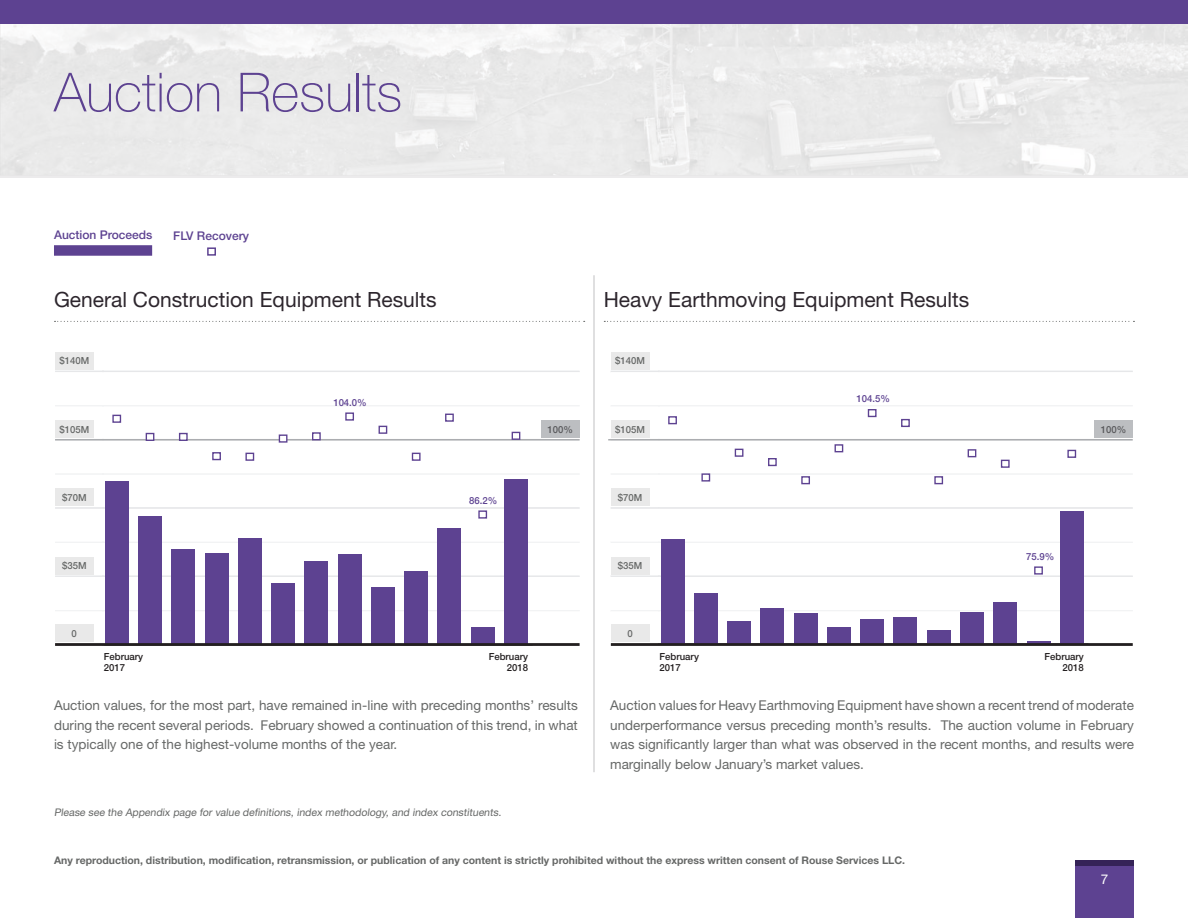
<style>
.page{position:relative;width:1188px;height:918px;background:#fff}
.page>*{position:absolute;margin:0;border:0;box-sizing:border-box;transform-origin:0 0}
.t1{font:100 54px "Helvetica Neue LT Std";color:#5d4291}
.t2{font:21px "Helvetica Neue LT Std";color:#2d262d}
.t3{font:13.5px/19.5px "Helvetica Neue LT Std";color:#666867;text-align:justify}
.t4{font:13.5px "Helvetica Neue LT Std";color:#fff}
.t5{font:500 12px "Helvetica Neue LT Std";color:#5d4291}
.t6{font:700 10.5px "Helvetica Neue LT Std";color:#666867}
.t7{font:10.5px "Helvetica Neue LT Std";color:#666867}
.t8{font:500 9.75px/11.7px "Helvetica Neue LT Std";color:#231f20}
.t9{font:500 9.75px "Helvetica Neue LT Std";color:#666867}
.t10{font:500 9.75px "Helvetica Neue LT Std";color:#5d4291}
.t11{font:500 9.75px "Helvetica Neue LT Std";color:#58585b}
</style>
<div class="page">
<div style="left:1075px;top:860px;width:59px;height:58px;background:#5d4291"></div>
<div style="left:1075px;top:860px;width:59px;height:6px;background:#352357"></div>
<div style="left:0;top:0;width:1188px;height:176px;background:#eaeaea"></div>
<div style="left:0;top:0;width:1188px;height:24px;background:#5d4291"></div>
<hr style="left:0;top:176px;width:1188px;height:2px;background:#e8e7e8">
<hr style="left:611px;top:405px;width:522px;height:1px;background:#f2f3f4">
<hr style="left:611px;top:440px;width:522px;height:1px;background:#f2f3f4">
<hr style="left:611px;top:474px;width:522px;height:1px;background:#f2f3f4">
<hr style="left:611px;top:542px;width:522px;height:1px;background:#f2f3f4">
<hr style="left:611px;top:610px;width:522px;height:1px;background:#f2f3f4">
<hr style="left:611px;top:371px;width:522px;height:1px;background:#e6e7e9">
<hr style="left:611px;top:507px;width:522px;height:2px;background:#e6e7e9">
<hr style="left:611px;top:576px;width:522px;height:1px;background:#e6e7e9">
<div style="left:1094px;top:420px;width:39px;height:18px;background:#bcbec1"></div>
<div style="left:661px;top:539px;width:24px;height:105px;background:#5d4291"></div>
<div style="left:694px;top:593px;width:24px;height:51px;background:#5d4291"></div>
<div style="left:727px;top:622px;width:24px;height:22px;background:#5d4291"></div>
<div style="left:760px;top:608px;width:24px;height:36px;background:#5d4291"></div>
<div style="left:794px;top:613px;width:24px;height:31px;background:#5d4291"></div>
<div style="left:827px;top:627px;width:24px;height:17px;background:#5d4291"></div>
<div style="left:860px;top:620px;width:24px;height:24px;background:#5d4291"></div>
<div style="left:893px;top:617px;width:24px;height:27px;background:#5d4291"></div>
<div style="left:927px;top:630px;width:24px;height:14px;background:#5d4291"></div>
<div style="left:960px;top:613px;width:24px;height:31px;background:#5d4291"></div>
<div style="left:993px;top:602px;width:24px;height:42px;background:#5d4291"></div>
<hr style="left:1027px;top:641px;width:24px;height:3px;background:#5d4291">
<div style="left:1060px;top:511px;width:24px;height:133px;background:#5d4291"></div>
<hr style="left:611px;top:643px;width:522px;height:3px;background:#231f20">
<div style="left:611px;top:352px;width:38px;height:17px;background:#e9e9e9"></div>
<div style="left:611px;top:420px;width:38px;height:18px;background:#e9e9e9"></div>
<div style="left:611px;top:489px;width:38px;height:17px;background:#e9e9e9"></div>
<div style="left:611px;top:557px;width:38px;height:17px;background:#e9e9e9"></div>
<div style="left:611px;top:625px;width:38px;height:17px;background:#e9e9e9"></div>
<hr style="left:608px;top:439px;width:525px;height:1px;background:#a7a9ac">
<div style="left:668px;top:416px;width:9px;height:8px;border:1px solid #5d4291"></div>
<div style="left:701px;top:473px;width:9px;height:9px;border:1px solid #5d4291"></div>
<div style="left:735px;top:449px;width:8px;height:8px;border:1px solid #5d4291"></div>
<div style="left:768px;top:458px;width:9px;height:8px;border:1px solid #5d4291"></div>
<div style="left:801px;top:476px;width:9px;height:8px;border:1px solid #5d4291"></div>
<div style="left:835px;top:444px;width:8px;height:8px;border:1px solid #5d4291"></div>
<div style="left:868px;top:409px;width:9px;height:8px;border:1px solid #5d4291"></div>
<div style="left:901px;top:419px;width:9px;height:8px;border:1px solid #5d4291"></div>
<div style="left:934px;top:476px;width:9px;height:8px;border:1px solid #5d4291"></div>
<div style="left:968px;top:449px;width:8px;height:8px;border:1px solid #5d4291"></div>
<div style="left:1001px;top:460px;width:9px;height:8px;border:1px solid #5d4291"></div>
<div style="left:1034px;top:566px;width:9px;height:9px;border:1px solid #5d4291"></div>
<div style="left:1067px;top:450px;width:9px;height:8px;border:1px solid #5d4291"></div>
<div style="left:541px;top:420px;width:39px;height:18px;background:#bcbec1"></div>
<hr style="left:55px;top:405px;width:525px;height:1px;background:#f2f3f4">
<hr style="left:55px;top:440px;width:525px;height:1px;background:#f2f3f4">
<hr style="left:55px;top:474px;width:525px;height:1px;background:#f2f3f4">
<hr style="left:55px;top:542px;width:525px;height:1px;background:#f2f3f4">
<hr style="left:55px;top:610px;width:525px;height:1px;background:#f2f3f4">
<hr style="left:55px;top:371px;width:525px;height:1px;background:#e6e7e9">
<hr style="left:55px;top:507px;width:525px;height:2px;background:#e6e7e9">
<hr style="left:55px;top:576px;width:525px;height:1px;background:#e6e7e9">
<div style="left:105px;top:481px;width:24px;height:164px;background:#5d4291"></div>
<div style="left:138px;top:517px;width:24px;height:128px;background:#5d4291"></div>
<div style="left:171px;top:550px;width:24px;height:95px;background:#5d4291"></div>
<div style="left:205px;top:553px;width:24px;height:92px;background:#5d4291"></div>
<div style="left:238px;top:538px;width:24px;height:107px;background:#5d4291"></div>
<div style="left:271px;top:583px;width:24px;height:62px;background:#5d4291"></div>
<div style="left:304px;top:561px;width:24px;height:84px;background:#5d4291"></div>
<div style="left:338px;top:554px;width:24px;height:91px;background:#5d4291"></div>
<div style="left:371px;top:588px;width:24px;height:57px;background:#5d4291"></div>
<div style="left:404px;top:572px;width:24px;height:73px;background:#5d4291"></div>
<div style="left:437px;top:528px;width:24px;height:117px;background:#5d4291"></div>
<div style="left:471px;top:627px;width:24px;height:18px;background:#5d4291"></div>
<div style="left:504px;top:480px;width:24px;height:165px;background:#5d4291"></div>
<hr style="left:55px;top:643px;width:525px;height:3px;background:#231f20">
<div style="left:55px;top:352px;width:39px;height:17px;background:#e9e9e9"></div>
<div style="left:55px;top:420px;width:39px;height:18px;background:#e9e9e9"></div>
<div style="left:55px;top:489px;width:39px;height:17px;background:#e9e9e9"></div>
<div style="left:55px;top:557px;width:39px;height:17px;background:#e9e9e9"></div>
<div style="left:55px;top:625px;width:39px;height:17px;background:#e9e9e9"></div>
<hr style="left:55px;top:439px;width:525px;height:1px;background:#a7a9ac">
<div style="left:112px;top:415px;width:9px;height:8px;border:1px solid #5d4291"></div>
<div style="left:146px;top:433px;width:8px;height:8px;border:1px solid #5d4291"></div>
<div style="left:179px;top:433px;width:9px;height:8px;border:1px solid #5d4291"></div>
<div style="left:212px;top:452px;width:9px;height:8px;border:1px solid #5d4291"></div>
<div style="left:245px;top:453px;width:9px;height:8px;border:1px solid #5d4291"></div>
<div style="left:279px;top:435px;width:8px;height:7px;background:#fff"></div>
<div style="left:279px;top:434px;width:8px;height:9px;border:1px solid #5d4291"></div>
<div style="left:312px;top:432px;width:9px;height:8px;border:1px solid #5d4291"></div>
<div style="left:345px;top:412px;width:9px;height:9px;border:1px solid #5d4291"></div>
<div style="left:379px;top:426px;width:8px;height:8px;border:1px solid #5d4291"></div>
<div style="left:412px;top:453px;width:9px;height:8px;border:1px solid #5d4291"></div>
<div style="left:445px;top:414px;width:9px;height:8px;border:1px solid #5d4291"></div>
<div style="left:478px;top:510px;width:9px;height:9px;border:1px solid #5d4291"></div>
<div style="left:512px;top:432px;width:8px;height:8px;border:1px solid #5d4291"></div>
<hr style="left:594px;top:275px;width:1px;height:497px;background:#c0c0c2">
<svg style="left:55px;top:321px;width:530px;height:1px"></svg>
<svg style="left:604px;top:321px;width:530px;height:1px"></svg>
<div style="left:54px;top:245px;width:98px;height:11px;background:#5d4291"></div>
<div style="left:207px;top:247px;width:9px;height:9px;background:#fff;border:2px solid #5d4291"></div>
<p class="t1" style="left:54px;top:61px;width:350px">Auction Results</p>
<p class="t5" style="left:54px;top:227px;width:100px">Auction Proceeds</p>
<p class="t5" style="left:173px;top:228px;width:77px">FLV Recovery</p>
<p class="t2" style="left:54px;top:287px;width:384px">General Construction Equipment Results</p>
<p class="t2" style="left:604px;top:287px;width:367px">Heavy Earthmoving Equipment Results</p>
<p class="t9" style="left:59px;top:355px;width:31px">$140M</p>
<p class="t9" style="left:615px;top:355px;width:31px">$140M</p>
<p class="t10" style="left:333px;top:397px;width:35px">104.0%</p>
<p class="t10" style="left:857px;top:393px;width:35px">104.5%</p>
<p class="t9" style="left:59px;top:423px;width:31px">$105M</p>
<p class="t11" style="left:548px;top:423px;width:27px">100%</p>
<p class="t9" style="left:615px;top:423px;width:31px">$105M</p>
<p class="t11" style="left:1101px;top:423px;width:27px">100%</p>
<p class="t9" style="left:62px;top:492px;width:26px">$70M</p>
<p class="t10" style="left:469px;top:495px;width:30px">86.2%</p>
<p class="t9" style="left:618px;top:492px;width:26px">$70M</p>
<p class="t9" style="left:62px;top:560px;width:26px">$35M</p>
<p class="t9" style="left:618px;top:560px;width:26px">$35M</p>
<p class="t10" style="left:1026px;top:551px;width:30px">75.9%</p>
<p class="t9" style="left:72px;top:627px;width:7px">0</p>
<p class="t9" style="left:627px;top:627px;width:7px">0</p>
<p class="t8" style="left:104px;top:650px;width:41px">February<br>2017</p>
<p class="t8" style="left:489px;top:650px;width:41px;text-align:right">February<br>2018</p>
<p class="t8" style="left:660px;top:650px;width:41px">February<br>2017</p>
<p class="t8" style="left:1045px;top:650px;width:41px;text-align:right">February<br>2018</p>
<p class="t3" style="left:54px;top:695px;width:525px">Auction values, for the most part, have remained in-line with preceding months’ results during the recent several periods. February showed a continuation of this trend, in what is typically one of the highest-volume months of the year.</p>
<p class="t3" style="left:610px;top:695px;width:525px">Auction values for Heavy Earthmoving Equipment have shown a recent trend of moderate underperformance versus preceding month’s results. The auction volume in February was significantly larger than what was observed in the recent months, and results were marginally below January’s market values.</p>
<p class="t7" style="left:54px;top:806px;width:451px">Please see the Appendix page for value definitions, index methodology, and index constituents.</p>
<p class="t6" style="left:54px;top:854px;width:853px">Any reproduction, distribution, modification, retransmission, or publication of any content is strictly prohibited without the express written consent of Rouse Services LLC.</p>
<p class="t4" style="left:1101px;top:872px;width:9px">7</p>
</div>
